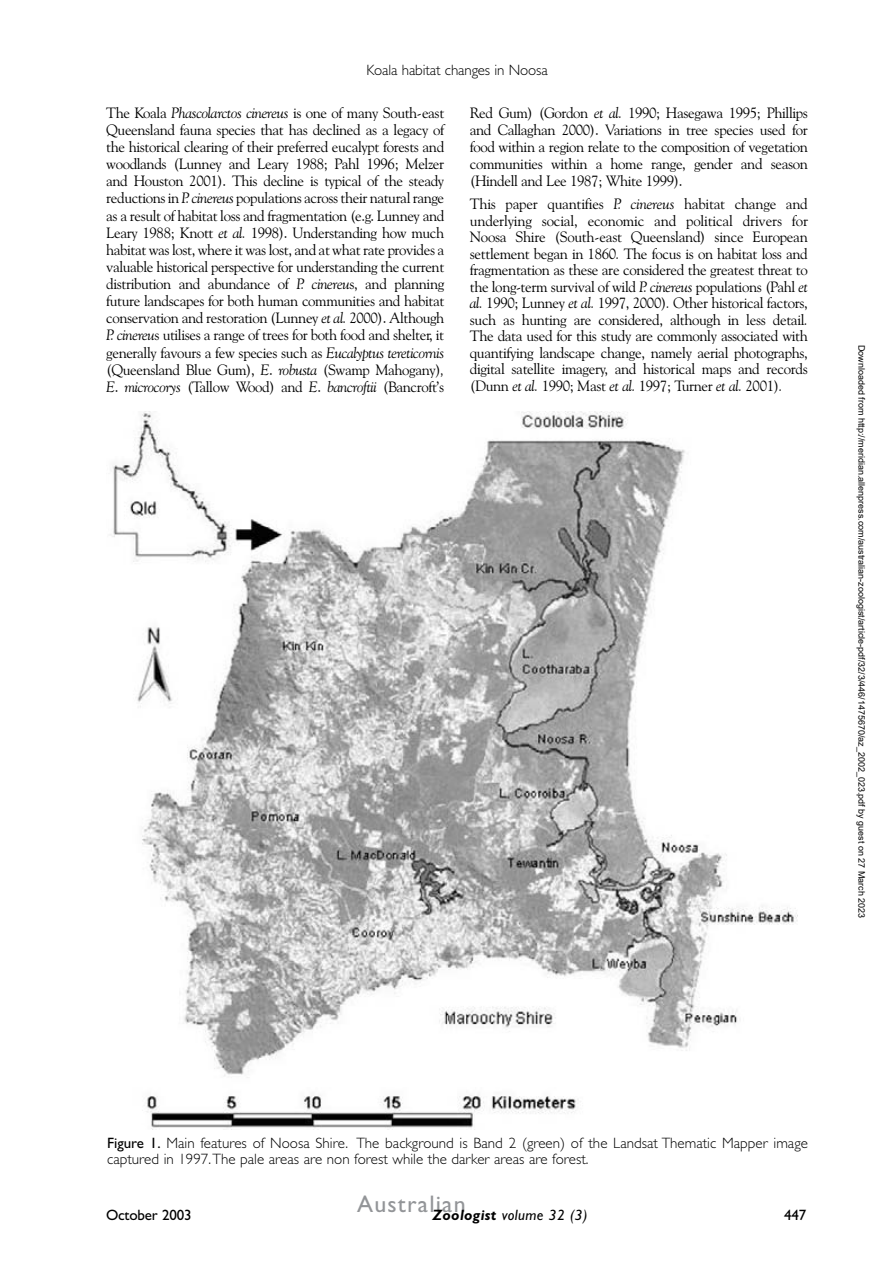
<style>
.page{position:relative;width:893px;height:1263px;background:#fff}
.page>*{position:absolute;margin:0;border:0;box-sizing:border-box;transform-origin:0 0}
.t1{font:24px "Gill Sans";letter-spacing:.05em;color:#939598}
.t2{font:15px/17.1px "Goudy Old Style BT";letter-spacing:-.025em;color:#000;text-align:justify}
.t3{font:300 15px/16.5px "Gill Sans";color:#000}
.t4{font:italic 15px "Gill Sans";letter-spacing:.025em;color:#000}
.t5{font:15px "Gill Sans";letter-spacing:-.01em;color:#000}
.t6{font:9px "Arial";color:#000}
.s1{font-style:italic}
.s2{font-weight:400}
.s3{font-weight:700}
</style>
<div class="page">
<img style="left:110px;top:412px;width:687px;height:717px">
<p class="t3" style="left:366px;top:62px;width:183px">Koala habitat changes in Noosa</p>
<p class="t2" style="left:106px;top:104px;width:340px">The Koala <span class="s1">Phascolarctos cinereus</span> is one of many South-east Queensland fauna species that has declined as a legacy of the historical clearing of their preferred eucalypt forests and woodlands (Lunney and Leary 1988; Pahl 1996; Melzer and Houston 2001). This decline is typical of the steady reductions in <span class="s1">P. cinereus</span> populations across their natural range as a result of habitat loss and fragmentation (e.g. Lunney and Leary 1988; Knott <span class="s1">et al.</span> 1998). Understanding how much habitat was lost, where it was lost, and at what rate provides a valuable historical perspective for understanding the current distribution and abundance of <span class="s1">P. cinereu</span>s, and planning future landscapes for both human communities and habitat conservation and restoration (Lunney <span class="s1">et al.</span> 2000). Although <span class="s1">P. cinereu</span>s utilises a range of trees for both food and shelter, it generally favours a few species such as <span class="s1">Eucalyptus tereticornis </span>(Queensland Blue Gum), <span class="s1">E</span>. <span class="s1">robusta</span> (Swamp Mahogany)<span class="s1">, E</span>. <span class="s1">microcorys</span> (Tallow Wood) and <span class="s1">E</span>. <span class="s1">bancroftii</span> (Bancroft’s</p>
<p class="t2" style="left:470px;top:104px;width:340px">Red Gum) (Gordon <span class="s1">et al.</span> 1990; Hasegawa 1995; Phillips and Callaghan 2000). Variations in tree species used for food within a region relate to the composition of vegetation communities within a home range, gender and season (Hindell and Lee 1987; White 1999).</p>
<p class="t2" style="left:470px;top:195px;width:340px;line-height:16.5px">This paper quantifies <span class="s1">P. cinereus</span> habitat change and underlying social, economic and political drivers for Noosa Shire (South-east Queensland) since European settlement began in 1860<span class="s1">.</span> The focus is on habitat loss and fragmentation as these are considered the greatest threat to the long-term survival of wild <span class="s1">P. cinereus</span> populations (Pahl <span class="s1">et al.</span> 1990; Lunney <span class="s1">et al.</span> 1997, 2000)<span class="s1">.</span> Other historical factors, such as hunting are considered, although in less detail<span class="s1">.<br></span>The data used for this study are commonly associated with quantifying landscape change, namely aerial photographs, digital satellite imagery, and historical maps and records (Dunn <span class="s1">et al.</span> 1990; Mast <span class="s1">et al.</span> 1997; Turner <span class="s1">et al.</span> 2001)<span class="s1">.</span></p>
<p class="t6" style="left:865px;top:345px;width:575px;rotate:90deg">Downloaded from http://meridian.allenpress.com/australian-zoologist/article-pdf/32/3/446/1475670/az_2002_023.pdf by guest on 27 March 2023</p>
<p class="t3" style="left:107px;top:1134px;width:702px"><span class="s2">Figure 1.</span> Main features of Noosa Shire. The background is Band 2 (green) of the Landsat Thematic Mapper image captured in 1997. The pale areas are non forest while the darker areas are forest.</p>
<h1 class="t1" style="left:357px;top:1190px;width:110px">Australian</h1>
<p class="t4" style="left:432px;top:1206px;width:157px"><span class="s3">Zoologist</span> volume 32 (3)</p>
<p class="t5" style="left:106px;top:1206px;width:87px">October 2003</p>
<p class="t5" style="left:784px;top:1207px;width:24px">447</p>
</div>
